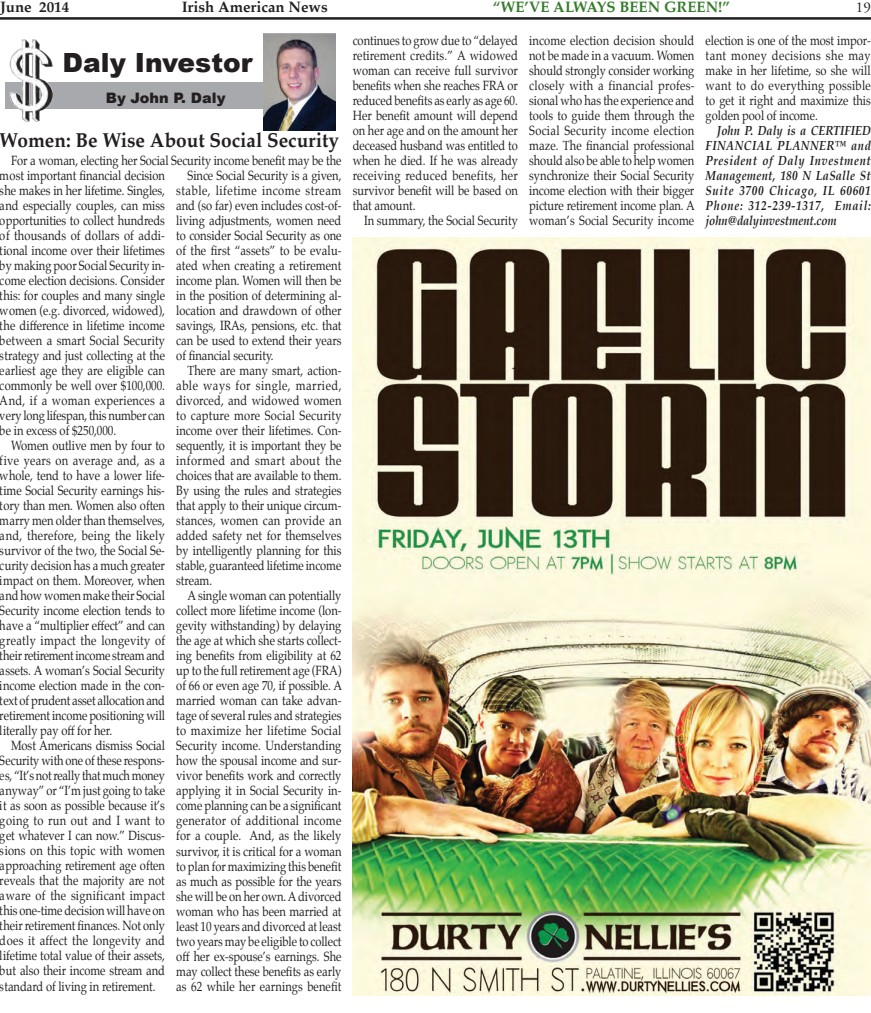
<style>
.page{position:relative;width:871px;height:1013px;background:#fff}
.page>*{position:absolute;margin:0;border:0;box-sizing:border-box;transform-origin:0 0}
.t1{font:900 26.38px "Arial";color:#231f20}
.Small_Headline{font:700 20px "Palatino";color:#231f20;scale:.95 1}
.t2{font:700 15px "Palatino";color:#231f20}
.t3{font:700 15px "Palatino";color:#357b2b}
.t4{font:15px "Adobe Garamond Pro";color:#231f20}
.t5{font:900 14.38px "Arial";color:#231f20}
.Body_text{font:13.12px/15px "Palatino";letter-spacing:-.005em;color:#231f20;text-align:justify;scale:.85 1}
.Body_text-2{font:italic 700 13.12px/15px "Palatino";letter-spacing:.06em;color:#231f20;text-align:justify;scale:.85 1}
</style>
<div class="page">
<div style="left:5px;top:82px;width:331px;height:27px;background:#a8a9ad"></div>
<img style="left:10px;top:39px;width:43px;height:83px">
<img style="left:263px;top:34px;width:73px;height:96px">
<img style="left:352px;top:238px;width:518px;height:757px">
<hr style="left:0;top:17px;width:870px;height:3px;background:#231f20">
<p class="t2" style="left:0;top:-6px;width:71px">June 2014</p>
<p class="t2" style="left:182px;top:-6px;width:147px">Irish American News</p>
<p class="t3" style="left:492px;top:-6px;width:238px">“WE’VE ALWAYS BEEN GREEN!”</p>
<p class="t4" style="left:855px;top:-1px;width:17px">19</p>
<p class="t1" style="left:62px;top:43px;width:191px">Daly Investor</p>
<p class="t5" style="left:106px;top:87px;width:121px">By John P. Daly</p>
<p class="Small_Headline" style="left:0;top:123px;width:358px">Women: Be Wise About Social Security</p>
<p class="Body_text" style="left:0;top:153px;width:403px;text-align:left;text-indent:11px">For a woman, electing her Social Security income benefit may be the most important financial decision<br>she makes in her lifetime. Singles,<br>and especially couples, can miss<br>opportunities to collect hundreds<br>of thousands of dollars of addi-<br>tional income over their lifetimes<br>by making poor Social Security in-<br>come election decisions. Consider<br>this: for couples and many single<br>women (e.g. divorced, widowed),<br>the difference in lifetime income<br>between a smart Social Security<br>strategy and just collecting at the<br>earliest age they are eligible can<br>commonly be well over $100,000.<br>And, if a woman experiences a<br>very long lifespan, this number can<br>be in excess of $250,000.</p>
<p class="Body_text" style="left:0;top:438px;width:196px;text-indent:11px">Women outlive men by four to five years on average and, as a whole, tend to have a lower life&shy;time Social Security earnings his&shy;tory than men. Women also often marry men older than themselves, and, therefore, being the likely survivor of the two, the Social Se&shy;curity decision has a much greater impact on them. Moreover, when and how women make their Social Security income election tends to have a “multiplier effect” and can greatly impact the longevity of their retirement income stream and assets. A woman’s Social Security income election made in the con&shy;text of prudent asset allocation and retirement income positioning will literally pay off for her.</p>
<p class="Body_text" style="left:0;top:738px;width:196px;text-indent:11px">Most Americans dismiss Social Security with one of these respons&shy;es, “It’s not really that much money anyway” or “I’m just going to take it as soon as possible because it’s going to run out and I want to get whatever I can now.” Discus&shy;sions on this topic with women approaching retirement age often reveals that the majority are not aware of the significant impact this one-time decision will have on their retirement finances. Not only does it affect the longevity and lifetime total value of their assets, but also their income stream and standard of living in retirement.</p>
<p class="Body_text" style="left:176px;top:168px;width:196px;text-indent:11px">Since Social Security is a given, stable, lifetime income stream and (so far) even includes cost-of&shy;living adjustments, women need to consider Social Security as one of the first “assets” to be evalu&shy;ated when creating a retirement income plan. Women will then be in the position of determining al&shy;location and drawdown of other savings, IRAs, pensions, etc. that can be used to extend their years of financial security.</p>
<p class="Body_text" style="left:176px;top:363px;width:196px;text-indent:11px">There are many smart, action&shy;able ways for single, married, divorced, and widowed women to capture more Social Security income over their lifetimes. Con&shy;sequently, it is important they be informed and smart about the choices that are available to them.<br>By using the rules and strategies that apply to their unique circum&shy;stances, women can provide an added safety net for themselves by intelligently planning for this stable, guaranteed lifetime income stream.</p>
<p class="Body_text" style="left:176px;top:588px;width:196px;text-indent:11px">A single woman can potentially collect more lifetime income (lon&shy;gevity withstanding) by delaying the age at which she starts collect&shy;ing benefits from eligibility at 62 up to the full retirement age (FRA) of 66 or even age 70, if possible. A married woman can take advan&shy;tage of several rules and strategies to maximize her lifetime Social Security income. Understanding how the spousal income and sur&shy;vivor benefits work and correctly applying it in Social Security in&shy;come planning can be a significant generator of additional income for a couple. And, as the likely survivor, it is critical for a woman to plan for maximizing this benefit as much as possible for the years she will be on her own. A divorced woman who has been married at least 10 years and divorced at least two years may be eligible to collect off her ex-spouse’s earnings. She may collect these benefits as early as 62 while her earnings benefit</p>
<p class="Body_text" style="left:352px;top:33px;width:196px">continues to grow due to “delayed retirement credits.” A widowed woman can receive full survivor benefits when she reaches FRA or reduced benefits as early as age 60.<br>Her benefit amount will depend on her age and on the amount her deceased husband was entitled to when he died. If he was already receiving reduced benefits, her survivor benefit will be based on that amount.</p>
<p class="Body_text" style="left:364px;top:213px;width:182px">In summary, the Social Security</p>
<p class="Body_text" style="left:529px;top:33px;width:196px">income election decision should not be made in a vacuum. Women should strongly consider working closely with a financial profes&shy;sional who has the experience and tools to guide them through the Social Security income election maze. The financial professional should also be able to help women synchronize their Social Security income election with their bigger picture retirement income plan. A woman’s Social Security income</p>
<p class="Body_text" style="left:705px;top:33px;width:196px">election is one of the most impor&shy;tant money decisions she may make in her lifetime, so she will want to do everything possible to get it right and maximize this golden pool of income.</p>
<p class="Body_text-2" style="left:705px;top:123px;width:196px;text-indent:11px">John P. Daly is a CERTIFIED FINANCIAL PLANNER™ and President of Daly Investment Management, 180 N LaSalle St Suite 3700 Chicago, IL 60601<br>Phone: 312-239-1317, Email: john@dalyinvestment.com</p>
</div>
